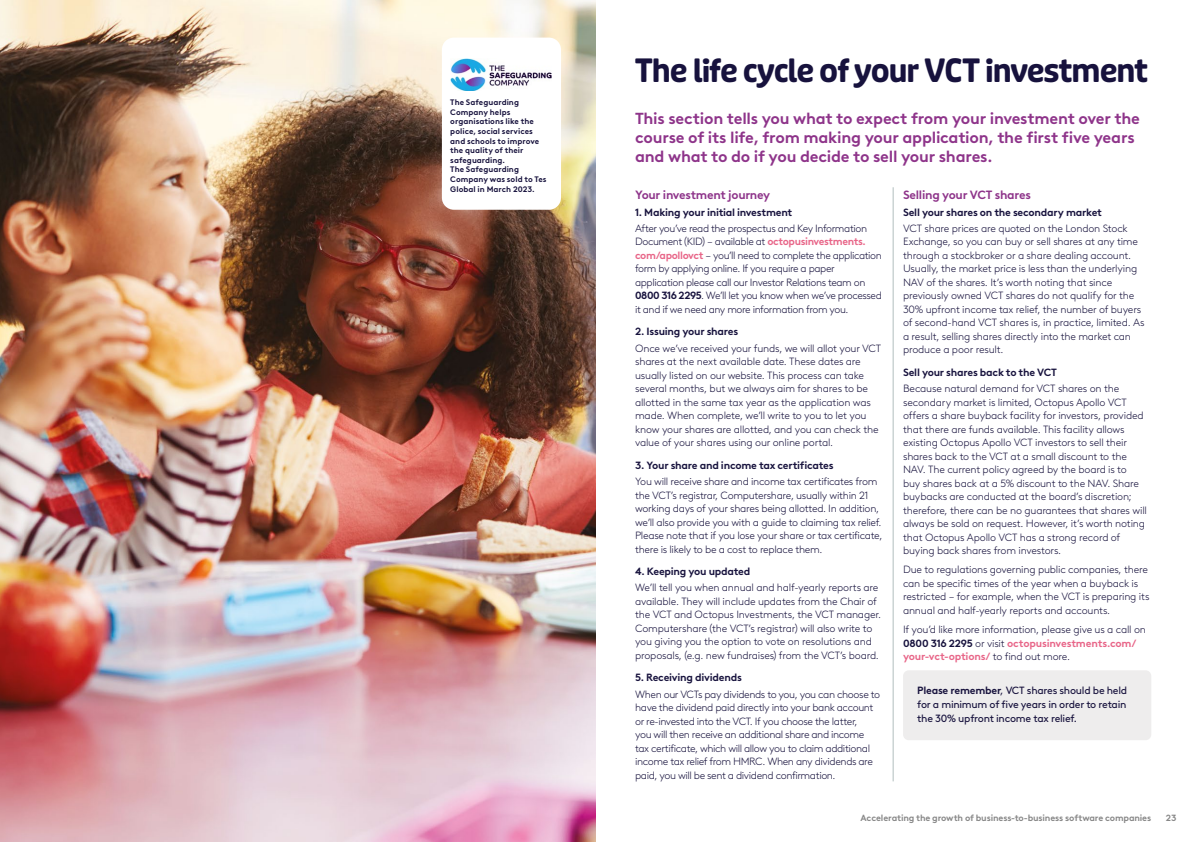
<style>
.page{position:relative;width:1191px;height:842px;background:#fff}
.page>*{position:absolute;margin:0;border:0;box-sizing:border-box;transform-origin:0 0}
.t1{font:700 32px "Puffin Display Soft";letter-spacing:-.035em;color:#17123d;scale:.95 1}
.t2{font:700 16px/19px "Brown LL";letter-spacing:-.015em;color:#8e348a}
.t3{font:700 12px "Brown LL";letter-spacing:-.025em;color:#8e348a}
.t4{font:300 10.5px/13.5px "Brown LL";letter-spacing:-.025em;color:#17123d}
.t5{font:700 10.5px "Brown LL";letter-spacing:-.02em;color:#17123d}
.t6{font:10.5px/14px "Brown LL";letter-spacing:-.025em;color:#17123d;text-align:justify}
.t7{font:700 9px "Brown LL";letter-spacing:-.015em;color:#878787}
.t8{font:700 8px/9.6px "Brown LL";letter-spacing:.005em;color:#17123d}
.s1{font-weight:700;color:#e86588}
.s2{font-weight:700}
</style>
<div class="page">
<img style="left:0;top:0;width:595px;height:842px">
<div style="left:442px;top:38px;width:119px;height:172px;background:#fff;border-radius:12px"></div>
<img style="left:451px;top:59px;width:100px;height:32px">
<div style="left:903px;top:670px;width:248px;height:70px;background:#eeeded;border-radius:6px"></div>
<hr style="left:893px;top:187px;width:1px;height:594px;background:#b1bebe">
<p class="t8" style="left:450px;top:97px;width:98px">The Safeguarding<br>Company helps organisations like the police, social services and schools to improve the quality of their safeguarding.<br>The Safeguarding<br>Company was sold to Tes<br>Global in March 2023.</p>
<h1 class="t1" style="left:635px;top:52px;width:541px">The life cycle of your VCT investment</h1>
<h2 class="t2" style="left:635px;top:108px;width:506px">This section tells you what to expect from your investment over the course of its life, from making your application, the first five years and what to do if you decide to sell your shares.</h2>
<p class="t3" style="left:635px;top:185px;width:137px">Your investment journey</p>
<p class="t5" style="left:635px;top:204px;width:159px">1. Making your initial investment</p>
<p class="t4" style="left:635px;top:221px;width:248px">After you’ve read the prospectus and Key Information Document (KID) – available at <span class="s1">octopusinvestments. com/apollovct</span> – you’ll need to complete the application form by applying online. If you require a paper application please call our Investor Relations team on <span class="s2">0800 316 2295</span>. We’ll let you know when we’ve processed it and if we need any more information from you.</p>
<p class="t5" style="left:635px;top:324px;width:105px">2. Issuing your shares</p>
<p class="t4" style="left:635px;top:341px;width:248px">Once we’ve received your funds, we will allot your VCT shares at the next available date. These dates are usually listed on our website. This process can take several months, but we always aim for shares to be allotted in the same tax year as the application was made. When complete, we’ll write to you to let you know your shares are allotted, and you can check the value of your shares using our online portal.</p>
<p class="t5" style="left:635px;top:457px;width:200px">3. Your share and income tax certificates</p>
<p class="t4" style="left:635px;top:474px;width:249px">You will receive share and income tax certificates from the VCT’s registrar, Computershare, usually within 21 working days of your shares being allotted. In addition, we’ll also provide you with a guide to claiming tax relief.<br>Please note that if you lose your share or tax certificate, there is likely to be a cost to replace them.</p>
<p class="t5" style="left:635px;top:563px;width:117px">4. Keeping you updated</p>
<p class="t4" style="left:635px;top:580px;width:247px">We’ll tell you when annual and half-yearly reports are available. They will include updates from the Chair of the VCT and Octopus Investments, the VCT manager.<br>Computershare (the VCT’s registrar) will also write to you giving you the option to vote on resolutions and proposals, (e.g. new fundraises) from the VCT’s board.</p>
<p class="t5" style="left:635px;top:670px;width:108px">5. Receiving dividends</p>
<p class="t4" style="left:635px;top:687px;width:247px">When our VCTs pay dividends to you, you can choose to have the dividend paid directly into your bank account or re-invested into the VCT. If you choose the latter,<br>you will then receive an additional share and income tax certificate, which will allow you to claim additional income tax relief from HMRC. When any dividends are paid, you will be sent a dividend confirmation.</p>
<p class="t3" style="left:903px;top:185px;width:129px">Selling your VCT shares</p>
<p class="t5" style="left:903px;top:204px;width:200px">Sell your shares on the secondary market</p>
<p class="t4" style="left:903px;top:221px;width:243px">VCT share prices are quoted on the London Stock Exchange, so you can buy or sell shares at any time through a stockbroker or a share dealing account.<br>Usually, the market price is less than the underlying NAV of the shares. It’s worth noting that since previously owned VCT shares do not qualify for the 30% upfront income tax relief, the number of buyers of second-hand VCT shares is, in practice, limited. As a result, selling shares directly into the market can produce a poor result.</p>
<p class="t5" style="left:903px;top:364px;width:155px">Sell your shares back to the VCT</p>
<p class="t4" style="left:903px;top:381px;width:245px">Because natural demand for VCT shares on the secondary market is limited, Octopus Apollo VCT offers a share buyback facility for investors, provided that there are funds available. This facility allows existing Octopus Apollo VCT investors to sell their shares back to the VCT at a small discount to the NAV. The current policy agreed by the board is to<br>buy shares back at a 5% discount to the NAV. Share buybacks are conducted at the board’s discretion; therefore, there can be no guarantees that shares will always be sold on request. However, it’s worth noting that Octopus Apollo VCT has a strong record of buying back shares from investors.</p>
<p class="t4" style="left:903px;top:562px;width:248px">Due to regulations governing public companies, there can be specific times of the year when a buyback is restricted – for example, when the VCT is preparing its annual and half-yearly reports and accounts.</p>
<p class="t4" style="left:903px;top:622px;width:244px">If you’d like more information, please give us a call on<br><span class="s2">0800 316 2295</span> or visit <span class="s1">octopusinvestments.com/ your-vct-options/</span> to find out more.</p>
<p class="t6" style="left:917px;top:683px;width:211px"><span class="s2">Please remember</span>, VCT shares should be held for a minimum of five years in order to retain the 30% upfront income tax relief.</p>
<p class="t7" style="left:860px;top:811px;width:292px">Accelerating the growth of business-to-business software companies</p>
<p class="t7" style="left:1165px;top:811px;width:12px">23</p>
</div>
